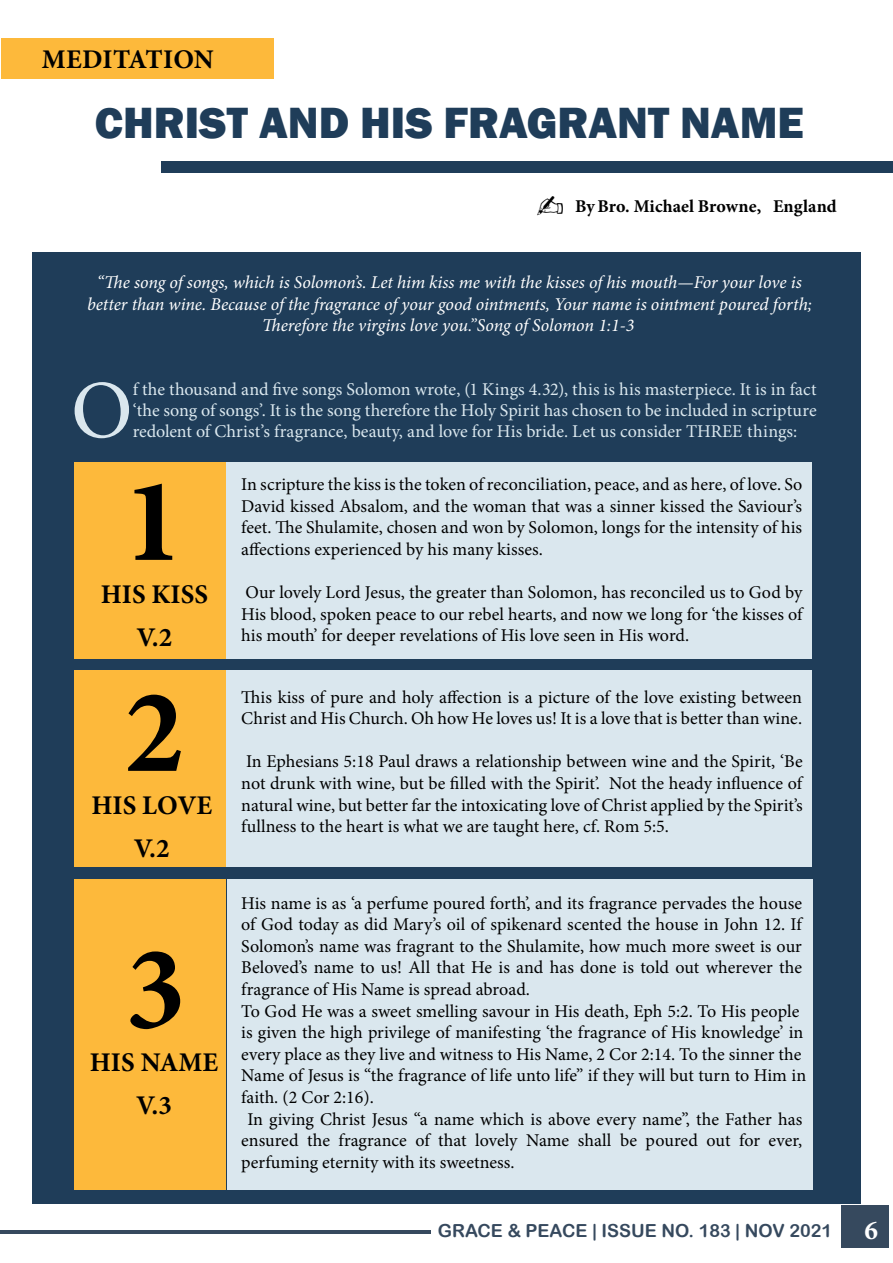
<style>
.page{position:relative;width:893px;height:1263px;background:#fff}
.page>*{position:absolute;margin:0;border:0;box-sizing:border-box;transform-origin:0 0}
.t1{font:700 120px/210.9px "Minion Pro";color:#000}
.t2{font:82.65px "Minion Pro";color:#dae7ee}
.t3{font:800 45px "Franklin Gothic";color:#1f3d59}
.t4{font:33px "MS Gothic";color:#000}
.t5{font:700 27px/43.2px "Minion Pro";color:#000;text-align:center}
.t6{font:700 27px "Minion Pro";color:#fff}
.t7{font:18px/21.6px "Minion Pro";color:#000;text-align:justify}
.t8{font:18px "Minion Pro";color:#dae7ee}
.t9{font:italic 18px/21.6px "Minion Pro";letter-spacing:-.005em;color:#fff;text-align:center}
.t10{font:18px "Arial Rounded MT Bold";color:#36495e}
.t11{font:700 18px "Minion Pro";color:#000}
.s1{font-family:"Minion Pro";font-weight:700;font-size:27px;color:#fff}
</style>
<div class="page">
<div style="left:32px;top:252px;width:828px;height:952px;background:#1f3d59"></div>
<div style="left:75px;top:462px;width:151px;height:196px;background:#fdb93b"></div>
<div style="left:75px;top:670px;width:151px;height:197px;background:#fdb93b"></div>
<div style="left:75px;top:879px;width:151px;height:311px;background:#fdb93b"></div>
<div style="left:162px;top:161px;width:731px;height:11px;background:#1f3d59"></div>
<div style="left:1px;top:38px;width:273px;height:41px;background:#fdb93b"></div>
<div style="left:226px;top:462px;width:585px;height:196px;background:#dae7ee"></div>
<div style="left:226px;top:670px;width:585px;height:197px;background:#dae7ee"></div>
<div style="left:227px;top:879px;width:586px;height:311px;background:#dae7ee"></div>
<hr style="left:0;top:1230px;width:430px;height:4px;background:#36495e">
<div style="left:841px;top:1205px;width:47px;height:43px;background:#36495e"></div>
<h3 class="t5" style="left:42px;top:38px;width:174px">MEDITATION</h3>
<h3 class="t3" style="left:95px;top:94px;width:710px">CHRIST AND HIS FRAGRANT NAME</h3>
<h3 class="t4" style="left:534px;top:189px;width:34px">✍</h3>
<p class="t11" style="left:575px;top:194px;width:263px">By Bro. Michael Browne, England</p>
<p class="t9" style="left:87px;top:271px;width:726px">“The song of songs, which is Solomon’s. Let him kiss me with the kisses of his mouth—For your love is better than wine. Because of the fragrance of your good ointments, Your name is ointment poured forth;<br>Therefore the virgins love you.”Song of Solomon 1:1-3</p>
<h2 class="t2" style="left:71px;top:355px;width:63px">O</h2>
<p class="t8" style="left:133px;top:377px;width:685px">f the thousand and five songs Solomon wrote, (1 Kings 4.32), this is his masterpiece. It is in fact</p>
<p class="t8" style="left:133px;top:419px;width:666px">redolent of Christ’s fragrance, beauty, and love for His bride. Let us consider THREE things:</p>
<p class="t8" style="left:133px;top:398px;width:686px">‘the song of songs’. It is the song therefore the Holy Spirit has chosen to be included in scripture</p>
<h1 class="t1" style="left:123px;top:415px;width:62px">1<br>2</h1>
<h3 class="t5" style="left:101px;top:572px;width:109px">HIS KISS<br>V.2</h3>
<h3 class="t5" style="left:91px;top:783px;width:122px">HIS LOVE<br>V.2</h3>
<h1 class="t1" style="left:126px;top:882px;width:61px">3</h1>
<h3 class="t5" style="left:90px;top:1040px;width:130px">HIS NAME<br>V.3</h3>
<p class="t7" style="left:241px;top:474px;width:563px">In scripture the kiss is the token of reconciliation, peace, and as here, of love. So David kissed Absalom, and the woman that was a sinner kissed the Saviour’s feet. The Shulamite, chosen and won by Solomon, longs for the intensity of his affections experienced by his many kisses.</p>
<p class="t7" style="left:241px;top:582px;width:563px">Our lovely Lord Jesus, the greater than Solomon, has reconciled us to God by His blood, spoken peace to our rebel hearts, and now we long for ‘the kisses of his mouth’ for deeper revelations of His love seen in His word.</p>
<p class="t7" style="left:241px;top:686px;width:562px">This kiss of pure and holy affection is a picture of the love existing between<br>Christ and His Church. Oh how He loves us! It is a love that is better than wine.</p>
<p class="t7" style="left:241px;top:751px;width:563px">In Ephesians 5:18 Paul draws a relationship between wine and the Spirit, ‘Be not drunk with wine, but be filled with the Spirit’. Not the heady influence of natural wine, but better far the intoxicating love of Christ applied by the Spirit’s fullness to the heart is what we are taught here, cf. Rom 5:5.</p>
<p class="t7" style="left:241px;top:892px;width:562px">His name is as ‘a perfume poured forth’, and its fragrance pervades the house of God today as did Mary’s oil of spikenard scented the house in John 12. If Solomon’s name was fragrant to the Shulamite, how much more sweet is our Beloved’s name to us! All that He is and has done is told out wherever the fragrance of His Name is spread abroad.</p>
<p class="t7" style="left:241px;top:1022px;width:564px">is given the high privilege of manifesting ‘the fragrance of His knowledge’ in every place as they live and witness to His Name, 2 Cor 2:14. To the sinner the</p>
<p class="t7" style="left:241px;top:1086px;width:134px">faith. (2 Cor 2:16).</p>
<p class="t7" style="left:247px;top:1108px;width:556px">In giving Christ Jesus “a name which is above every name”, the Father has</p>
<p class="t7" style="left:241px;top:1130px;width:563px">ensured the fragrance of that lovely Name shall be poured out for ever,</p>
<p class="t7" style="left:241px;top:1151px;width:275px">perfuming eternity with its sweetness.</p>
<p class="t7" style="left:241px;top:1000px;width:560px">To God He was a sweet smelling savour in His death, Eph 5:2. To His people</p>
<p class="t7" style="left:241px;top:1065px;width:566px">Name of Jesus is “the fragrance of life unto life” if they will but turn to Him in</p>
<p class="t10" style="left:436px;top:1212px;width:442px">GRACE &amp; PEACE | ISSUE NO. 180 | AUG 2021 <span class="s1">7</span></p>
<h3 class="t6" style="left:865px;top:1211px;width:15px">6</h3>
<p class="t10" style="left:438px;top:1220px;width:396px">GRACE &amp; PEACE | ISSUE NO. 183 | NOV 2021</p>
</div>
